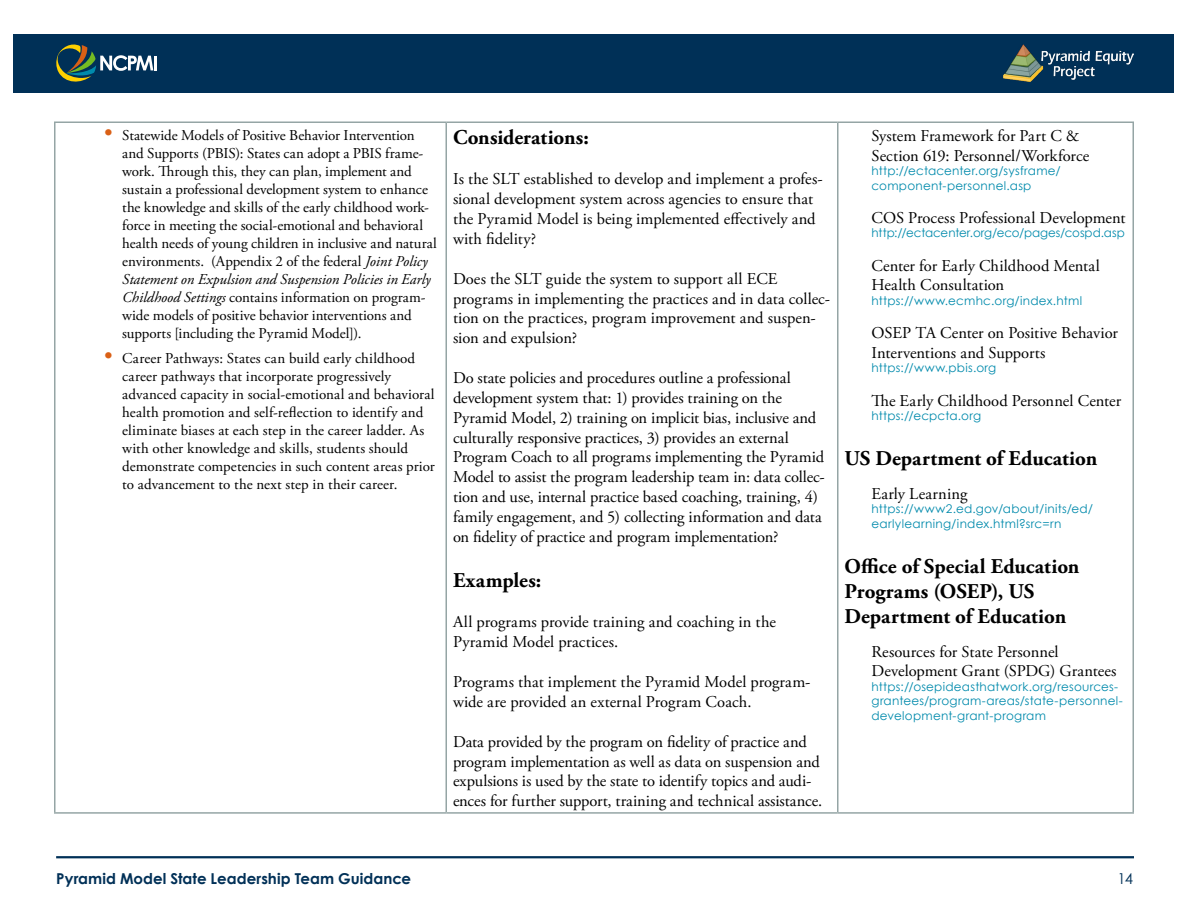
<style>
.page{position:relative;width:1188px;height:918px;background:#fff}
.page>*{position:absolute;margin:0;border:0;box-sizing:border-box;transform-origin:0 0}
.Heading_3{font:700 21px/25.2px "Adobe Garamond Pro";color:#000}
.Paragraph{font:16.5px/19.8px "Adobe Garamond Pro";letter-spacing:-.005em;color:#000}
.Resource_item{font:16.5px/19.8px "Adobe Garamond Pro";color:#000}
.Bullet_List_2{font:15px/18px "Adobe Garamond Pro";color:#000}
.t1{font:700 15px "Century Gothic";color:#003057}
.t2{font:15px "Century Gothic";color:#003057}
.Resource_item-2{font:12px/14.4px "Century Gothic";letter-spacing:.02em;color:#008aac}
.Resource_item-3{font:12px "Century Gothic";letter-spacing:-.005em;color:#008aac}
.s1{font-family:"Century Gothic";font-size:21px;color:#da6016}
.s2{font-style:italic}
</style>
<div class="page">
<hr style="left:56px;top:856px;width:1078px;height:2px;background:#003057">
<div style="left:14px;top:34px;width:1160px;height:58px;background:#003057"></div>
<hr style="left:154px;top:56px;width:3px;height:14px;background:#fff">
<svg style="left:56px;top:44px;width:97px;height:38px"></svg>
<img style="left:1004px;top:44px;width:130px;height:38px">
<hr style="left:54px;top:812px;width:392px;height:2px;background:#95a5a5">
<hr style="left:446px;top:812px;width:392px;height:2px;background:#95a5a5">
<hr style="left:838px;top:812px;width:296px;height:2px;background:#95a5a5">
<hr style="left:54px;top:122px;width:392px;height:1px;background:#95a5a5">
<hr style="left:54px;top:123px;width:2px;height:689px;background:#95a5a5">
<hr style="left:446px;top:122px;width:392px;height:1px;background:#95a5a5">
<hr style="left:446px;top:123px;width:1px;height:689px;background:#95a5a5">
<hr style="left:838px;top:122px;width:296px;height:1px;background:#95a5a5">
<hr style="left:837px;top:123px;width:1px;height:689px;background:#95a5a5">
<hr style="left:1132px;top:123px;width:2px;height:689px;background:#95a5a5">
<p class="Bullet_List_2" style="left:122px;top:127px;width:316px;text-indent:-20px"><span class="s1">•</span> Statewide Models of Positive Behavior Intervention and Supports (PBIS): States can adopt a PBIS frame&shy;work. Through this, they can plan, implement and sustain a professional development system to enhance the knowledge and skills of the early childhood work&shy;force in meeting the social-emotional and behavioral health needs of young children in inclusive and natural environments. (Appendix 2 of the federal <span class="s2">Joint Policy Statement on Expulsion and Suspension Policies in Early Childhood Settings</span> contains information on program&shy;wide models of positive behavior interventions and supports [including the Pyramid Model]).</p>
<p class="Bullet_List_2" style="left:122px;top:349px;width:314px;text-indent:-20px"><span class="s1">•</span> Career Pathways: States can build early childhood career pathways that incorporate progressively advanced capacity in social-emotional and behavioral health promotion and self-reflection to identify and eliminate biases at each step in the career ladder. As with other knowledge and skills, students should demonstrate competencies in such content areas prior to advancement to the next step in their career.</p>
<h3 class="Heading_3" style="left:453px;top:125px;width:137px">Considerations:</h3>
<p class="Paragraph" style="left:453px;top:170px;width:371px">Is the SLT established to develop and implement a profes&shy;sional development system across agencies to ensure that the Pyramid Model is being implemented effectively and with fidelity?</p>
<p class="Paragraph" style="left:453px;top:269px;width:379px">Does the SLT guide the system to support all ECE programs in implementing the practices and in data collec&shy;tion on the practices, program improvement and suspen&shy;sion and expulsion?</p>
<p class="Paragraph" style="left:453px;top:369px;width:373px">Do state policies and procedures outline a professional development system that: 1) provides training on the Pyramid Model, 2) training on implicit bias, inclusive and culturally responsive practices, 3) provides an external Program Coach to all programs implementing the Pyramid Model to assist the program leadership team in: data collec&shy;tion and use, internal practice based coaching, training, 4) family engagement, and 5) collecting information and data on fidelity of practice and program implementation?</p>
<h3 class="Heading_3" style="left:453px;top:568px;width:90px">Examples:</h3>
<p class="Paragraph" style="left:453px;top:613px;width:324px">All programs provide training and coaching in the<br>Pyramid Model practices.</p>
<p class="Paragraph" style="left:453px;top:672px;width:359px">Programs that implement the Pyramid Model program&shy;wide are provided an external Program Coach.</p>
<p class="Paragraph" style="left:453px;top:732px;width:371px">Data provided by the program on fidelity of practice and program implementation as well as data on suspension and expulsions is used by the state to identify topics and audi&shy;ences for further support, training and technical assistance.</p>
<p class="Resource_item" style="left:872px;top:126px;width:219px">System Framework for Part C &amp;<br>Section 619: Personnel/Workforce</p>
<p class="Resource_item-2" style="left:872px;top:163px;width:191px">http://ectacenter.org/sysframe/ component-personnel.asp</p>
<p class="Resource_item" style="left:872px;top:208px;width:255px">COS Process Professional Development</p>
<p class="Resource_item-3" style="left:872px;top:225px;width:255px">http://ectacenter.org/eco/pages/cospd.asp</p>
<p class="Resource_item" style="left:872px;top:256px;width:230px">Center for Early Childhood Mental<br>Health Consultation</p>
<p class="Resource_item-2" style="left:872px;top:293px;width:212px">https://www.ecmhc.org/index.html</p>
<p class="Resource_item" style="left:872px;top:324px;width:248px">OSEP TA Center on Positive Behavior<br>Interventions and Supports</p>
<p class="Resource_item-2" style="left:872px;top:361px;width:126px">https://www.pbis.org</p>
<p class="Resource_item" style="left:872px;top:391px;width:251px">The Early Childhood Personnel Center</p>
<p class="Resource_item-2" style="left:872px;top:408px;width:111px">https://ecpcta.org</p>
<h3 class="Heading_3" style="left:844px;top:447px;width:254px">US Department of Education</h3>
<p class="Resource_item" style="left:872px;top:484px;width:98px">Early Learning</p>
<p class="Resource_item-2" style="left:872px;top:501px;width:223px">https://www2.ed.gov/about/inits/ed/ earlylearning/index.html?src=rn</p>
<h3 class="Heading_3" style="left:844px;top:554px;width:236px">Office of Special Education<br>Programs (OSEP), US<br>Department of Education</h3>
<p class="Resource_item" style="left:872px;top:642px;width:247px">Resources for State Personnel<br>Development Grant (SPDG) Grantees</p>
<p class="Resource_item-2" style="left:872px;top:679px;width:253px">https://osepideasthatwork.org/resources&shy;grantees/program-areas/state-personnel&shy;development-grant-program</p>
<p class="t1" style="left:56px;top:867px;width:357px">Pyramid Model State Leadership Team Guidance</p>
<p class="t2" style="left:1118px;top:868px;width:17px">14</p>
</div>
